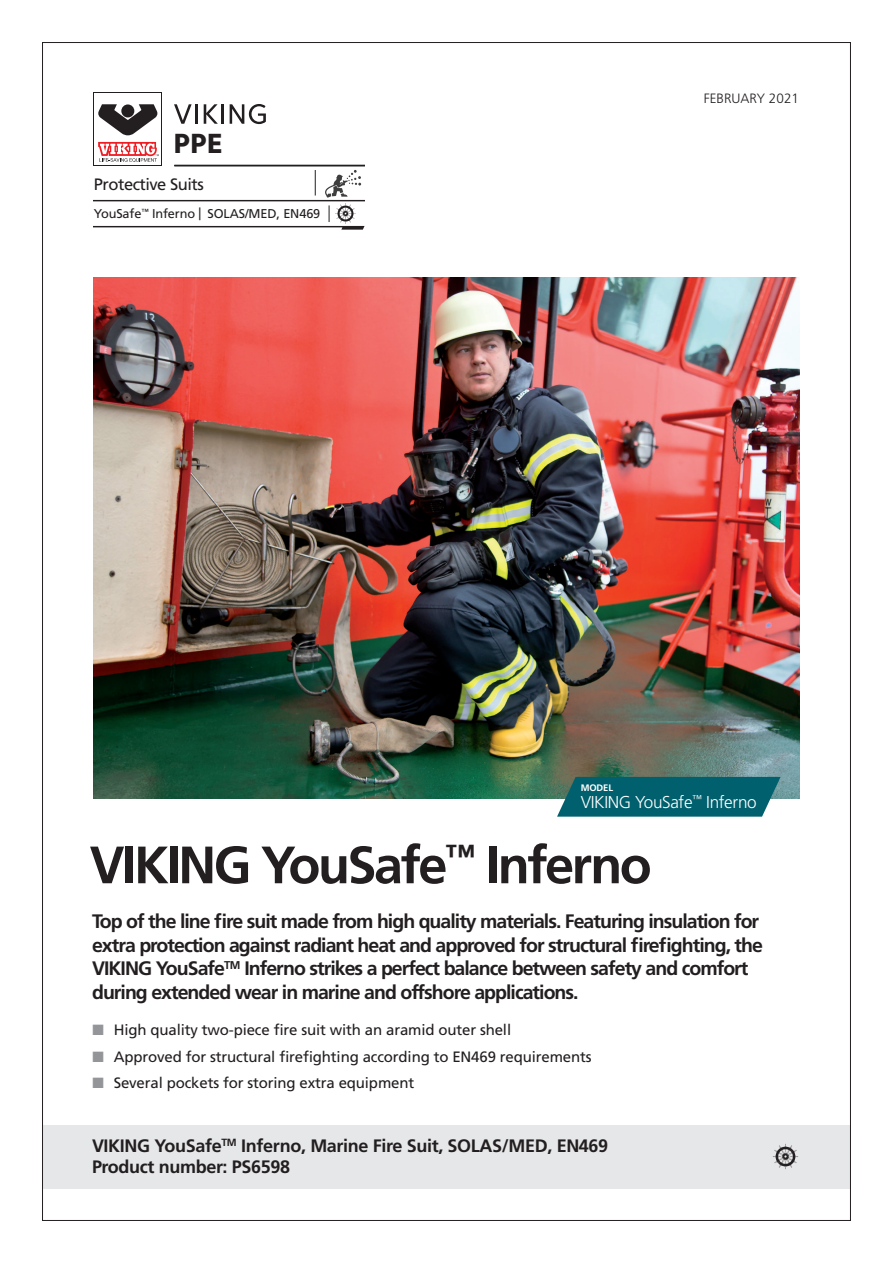
<style>
.page{position:relative;width:893px;height:1263px;background:#fff}
.page>*{position:absolute;margin:0;border:0;box-sizing:border-box;transform-origin:0 0}
.t1{font:700 52.5px "Frutiger";letter-spacing:-.05em;color:#231f20}
.t2{font:800 27.45px "Core Sans C 75";color:#231f20}
.t3{font:700 19.5px/23.4px "Frutiger";letter-spacing:-.05em;color:#231f20}
.t4{font:700 18px/21.6px "Frutiger";letter-spacing:-.02em;color:#231f20}
.t5{font:300 17.1px "Frutiger";letter-spacing:-.02em;color:#fff}
.t6{font:16.5px "Frutiger";letter-spacing:-.03em;color:#231f20}
.t7{font:15px "Frutiger";letter-spacing:-.01em;color:#231f20}
.t8{font:300 13.5px "Frutiger";color:#231f20}
.t9{font:12.75px "Frutiger";letter-spacing:-.01em;color:#231f20}
.t10{font:700 9.45px "Frutiger";letter-spacing:-.01em;color:#fff}
.s1{color:#939598}
</style>
<div class="page">
<div style="left:43px;top:1125px;width:808px;height:63px;background:#e6e7e9"></div>
<img style="left:772px;top:1143px;width:27px;height:27px">
<img style="left:94px;top:277px;width:705px;height:521px">
<svg style="left:557px;top:777px;width:224px;height:40px;background:#116874"></svg>
<svg style="left:94px;top:104px;width:271px;height:126px"></svg>
<h2 class="t2" style="left:173px;top:126px;width:51px">PPE</h2>
<p class="t6" style="left:94px;top:174px;width:111px">Protective Suits</p>
<p class="t9" style="left:94px;top:206px;width:228px">YouSafe<sup>™</sup> Inferno | SOLAS/MED, EN469</p>
<p class="t8" style="left:704px;top:91px;width:97px">FEBRUARY 2021</p>
<p class="t10" style="left:581px;top:782px;width:34px">MODEL</p>
<p class="t5" style="left:581px;top:792px;width:178px">VIKING YouSafe<sup>™</sup> Inferno</p>
<h1 class="t1" style="left:90px;top:834px;width:564px">VIKING YouSafe<sup>™</sup> Inferno</h1>
<p class="t3" style="left:92px;top:910px;width:672px">Top of the line fire suit made from high quality materials. Featuring insulation for extra protection against radiant heat and approved for structural firefighting, the VIKING YouSafe<sup>TM</sup> Inferno strikes a perfect balance between safety and comfort during extended wear in marine and offshore applications.</p>
<p class="t7" style="left:92px;top:1021px;width:420px"><span class="s1">■</span> High quality two-piece fire suit with an aramid outer shell</p>
<p class="t7" style="left:92px;top:1048px;width:501px"><span class="s1">■</span> Approved for structural firefighting according to EN469 requirements</p>
<p class="t7" style="left:92px;top:1074px;width:323px"><span class="s1">■</span> Several pockets for storing extra equipment</p>
<p class="t4" style="left:92px;top:1135px;width:518px">VIKING YouSafe<sup>TM</sup> Inferno, Marine Fire Suit, SOLAS/MED, EN469<br>Product number: PS6598</p>
</div>
